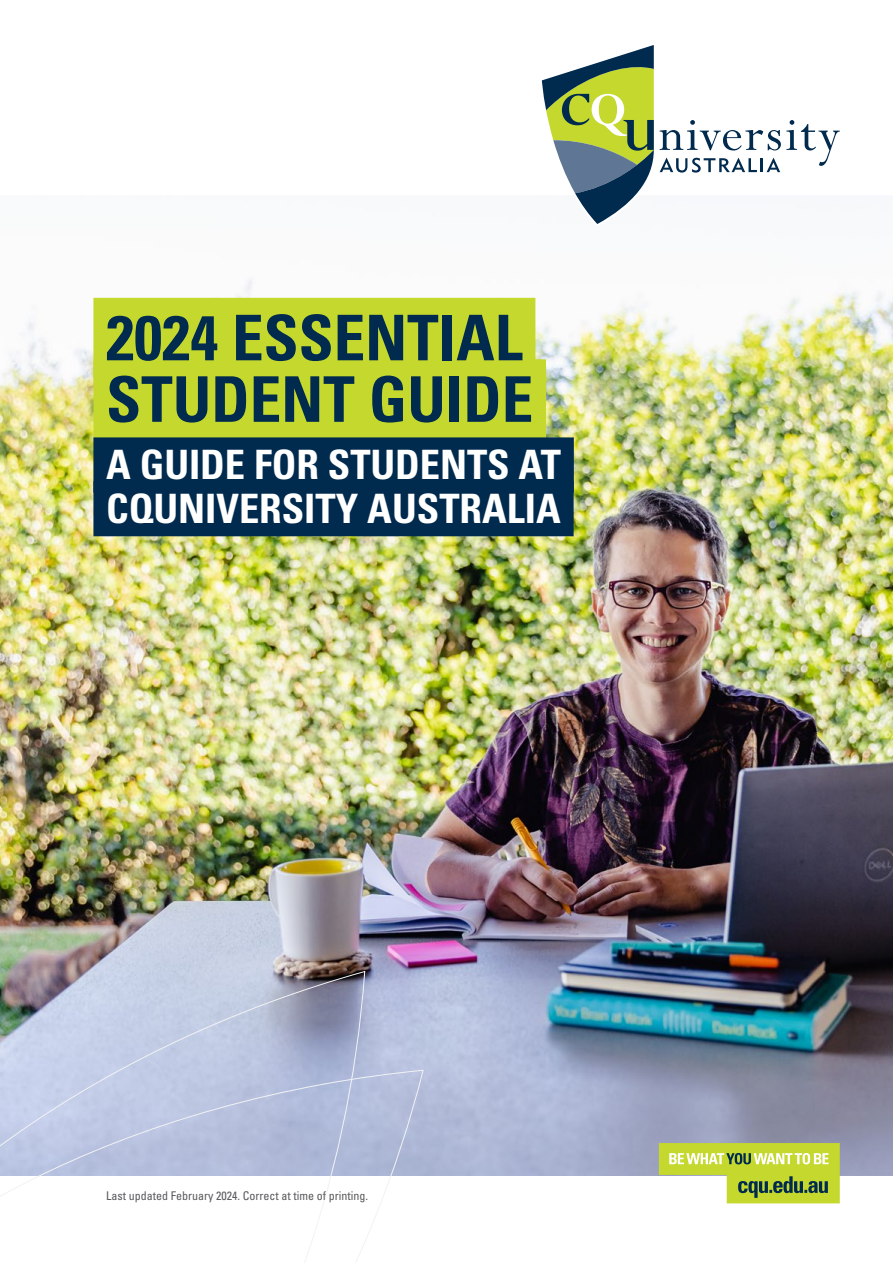
<style>
.page{position:relative;width:893px;height:1263px;background:#fff}
.page>*{position:absolute;margin:0;border:0;box-sizing:border-box;transform-origin:0 0}
.t1{font:700 condensed 63px/61.5px "Univers LT Std";color:#002a4e}
.t2{font:700 condensed 40.5px/43.5px "Univers LT Std";color:#fff}
.t3{font:condensed 12px "Univers LT Std";color:#58595b}
</style>
<div class="page">
<img style="left:0;top:279px;width:893px;height:897px">
<svg style="left:0;top:970px;width:366px;height:99px"></svg>
<svg style="left:0;top:1069px;width:424px;height:194px"></svg>
<svg style="left:541px;top:45px;width:299px;height:179px"></svg>
<svg style="left:659px;top:1143px;width:181px;height:60px"></svg>
<div style="left:93px;top:298px;width:442px;height:79px;background:#c4d82e"></div>
<div style="left:93px;top:359px;width:453px;height:80px;background:#c4d82e"></div>
<div style="left:93px;top:437px;width:481px;height:56px;background:#002a4e"></div>
<div style="left:93px;top:481px;width:481px;height:55px;background:#002a4e"></div>
<h1 class="t1" style="left:106px;top:307px;width:429px">2024 ESSENTIAL<br>STUDENT GUIDE</h1>
<h2 class="t2" style="left:106px;top:443px;width:456px">A GUIDE FOR STUDENTS AT<br>CQUNIVERSITY AUSTRALIA</h2>
<p class="t3" style="left:106px;top:1188px;width:263px">Last updated February 2024. Correct at time of printing.</p>
</div>
